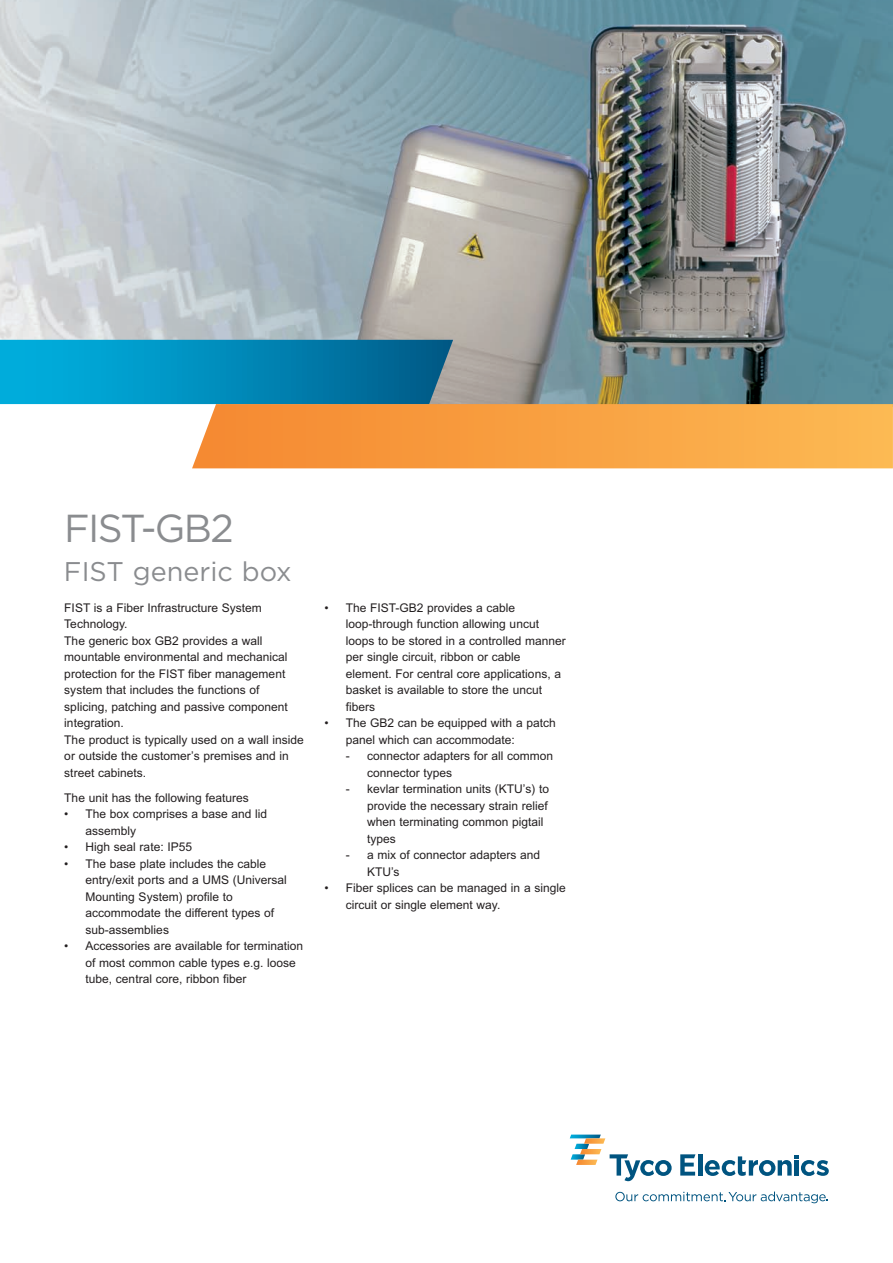
<style>
.page{position:relative;width:893px;height:1263px;background:#fff}
.page>*{position:absolute;margin:0;border:0;box-sizing:border-box;transform-origin:0 0}
.t1{font:39px "Gotham";letter-spacing:-.045em;color:#8a8c8f}
.t2{font:27px "Gotham";color:#8a8c8f}
.t3{font:12px/16.5px "Arial";color:#231f20}
</style>
<div class="page">
<img style="left:0;top:0;width:892px;height:340px">
<svg style="left:0;top:340px;width:892px;height:128px;background:#99a088"></svg>
<svg style="left:680px;top:1154px;width:15px;height:22px"></svg>
<hr style="left:698px;top:1154px;width:4px;height:22px;background:#005480">
<svg style="left:704px;top:1155px;width:124px;height:21px"></svg>
<svg style="left:615px;top:1192px;width:213px;height:11px"></svg>
<svg style="left:569px;top:1135px;width:102px;height:46px"></svg>
<h1 class="t1" style="left:64px;top:514px;width:171px">FIST-GB2</h1>
<h2 class="t2" style="left:64px;top:562px;width:229px">FIST generic box</h2>
<p class="t3" style="left:64px;top:601px;width:241px">FIST is a Fiber Infrastructure System Technology.<br>The generic box GB2 provides a wall mountable environmental and mechanical protection for the FIST fiber management system that includes the functions of splicing, patching and passive component integration.<br>The product is typically used on a wall inside or outside the customer’s premises and in street cabinets.</p>
<p class="t3" style="left:64px;top:790px;width:186px">The unit has the following features</p>
<p class="t3" style="left:86px;top:807px;width:183px;text-indent:-21px">• The box comprises a base and lid assembly</p>
<p class="t3" style="left:64px;top:840px;width:129px">• High seal rate: IP55</p>
<p class="t3" style="left:86px;top:856px;width:203px;text-indent:-21px">• The base plate includes the cable entry/exit ports and a UMS (Universal<br>Mounting System) profile to accommodate the different types of sub-assemblies</p>
<p class="t3" style="left:86px;top:939px;width:219px;text-indent:-21px">• Accessories are available for termination of most common cable types e.g. loose tube, central core, ribbon fiber</p>
<p class="t3" style="left:346px;top:601px;width:221px;text-indent:-21px">• The FIST-GB2 provides a cable loop-through function allowing uncut loops to be stored in a controlled manner per single circuit, ribbon or cable element. For central core applications, a basket is available to store the uncut fibers</p>
<p class="t3" style="left:346px;top:716px;width:211px;text-indent:-21px">• The GB2 can be equipped with a patch panel which can accommodate:</p>
<p class="t3" style="left:367px;top:749px;width:188px;text-indent:-21px">- connector adapters for all common connector types</p>
<p class="t3" style="left:367px;top:782px;width:183px;text-indent:-21px">- kevlar termination units (KTU’s) to provide the necessary strain relief when terminating common pigtail types</p>
<p class="t3" style="left:367px;top:848px;width:175px;text-indent:-21px">- a mix of connector adapters and<br>KTU’s</p>
<p class="t3" style="left:346px;top:881px;width:221px;text-indent:-21px">• Fiber splices can be managed in a single circuit or single element way.</p>
</div>
